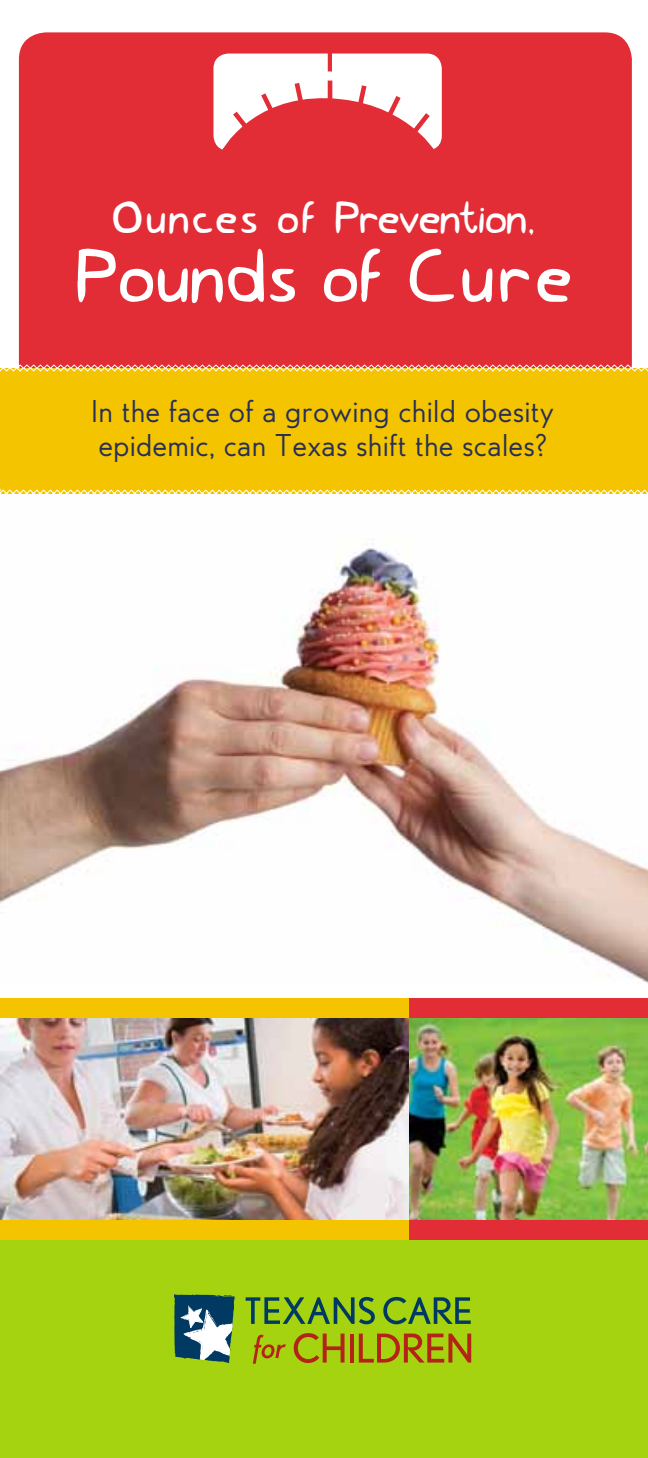
<style>
.page{position:relative;width:648px;height:1458px;background:#fff}
.page>*{position:absolute;margin:0;border:0;box-sizing:border-box;transform-origin:0 0}
.t1{font:76.5px "Lovely Eunike Hans";letter-spacing:.025em;color:#fff}
.t2{font:45.68px "Lovely Eunike Hans";color:#fff}
.t3{font:27px/33.8px "Edelsans";letter-spacing:.01em;color:#272f58}
</style>
<div class="page">
<div style="left:0;top:1217px;width:648px;height:241px;background:#a5d30f"></div>
<div style="left:19px;top:32px;width:613px;height:358px;background:#e22d36;border-radius:27px"></div>
<img style="left:0;top:539px;width:648px;height:445px">
<svg style="left:0;top:364px;width:648px;height:130px;background:#f3c209"></svg>
<img style="left:0;top:1018px;width:410px;height:202px">
<img style="left:410px;top:1018px;width:238px;height:202px">
<div style="left:0;top:1220px;width:410px;height:20px;background:#f4c400"></div>
<div style="left:410px;top:1220px;width:238px;height:20px;background:#e22d36"></div>
<div style="left:0;top:998px;width:410px;height:20px;background:#f4c400"></div>
<div style="left:410px;top:998px;width:238px;height:20px;background:#e22d36"></div>
<svg style="left:246px;top:1297px;width:129px;height:27px"></svg>
<svg style="left:383px;top:1297px;width:88px;height:27px"></svg>
<svg style="left:253px;top:1335px;width:33px;height:29px"></svg>
<svg style="left:294px;top:1333px;width:51px;height:30px"></svg>
<hr style="left:350px;top:1334px;width:4px;height:29px;background:#b32317">
<svg style="left:359px;top:1334px;width:112px;height:29px"></svg>
<svg style="left:174px;top:1294px;width:62px;height:69px;background:#618886"></svg>
<div style="left:213px;top:54px;width:229px;height:97px;background:#fff;border-radius:15px"></div>
<svg style="left:221px;top:80px;width:213px;height:71px"></svg>
<hr style="left:328px;top:49px;width:4px;height:23px;background:#e22d36">
<h2 class="t2" style="left:114px;top:191px;width:425px">Ounces of Prevention,</h2>
<h1 class="t1" style="left:78px;top:231px;width:496px">Pounds of Cure</h1>
<p class="t3" style="left:91px;top:395px;width:464px">In the face of a growing child obesity epidemic, can Texas shift the scales?</p>
</div>
